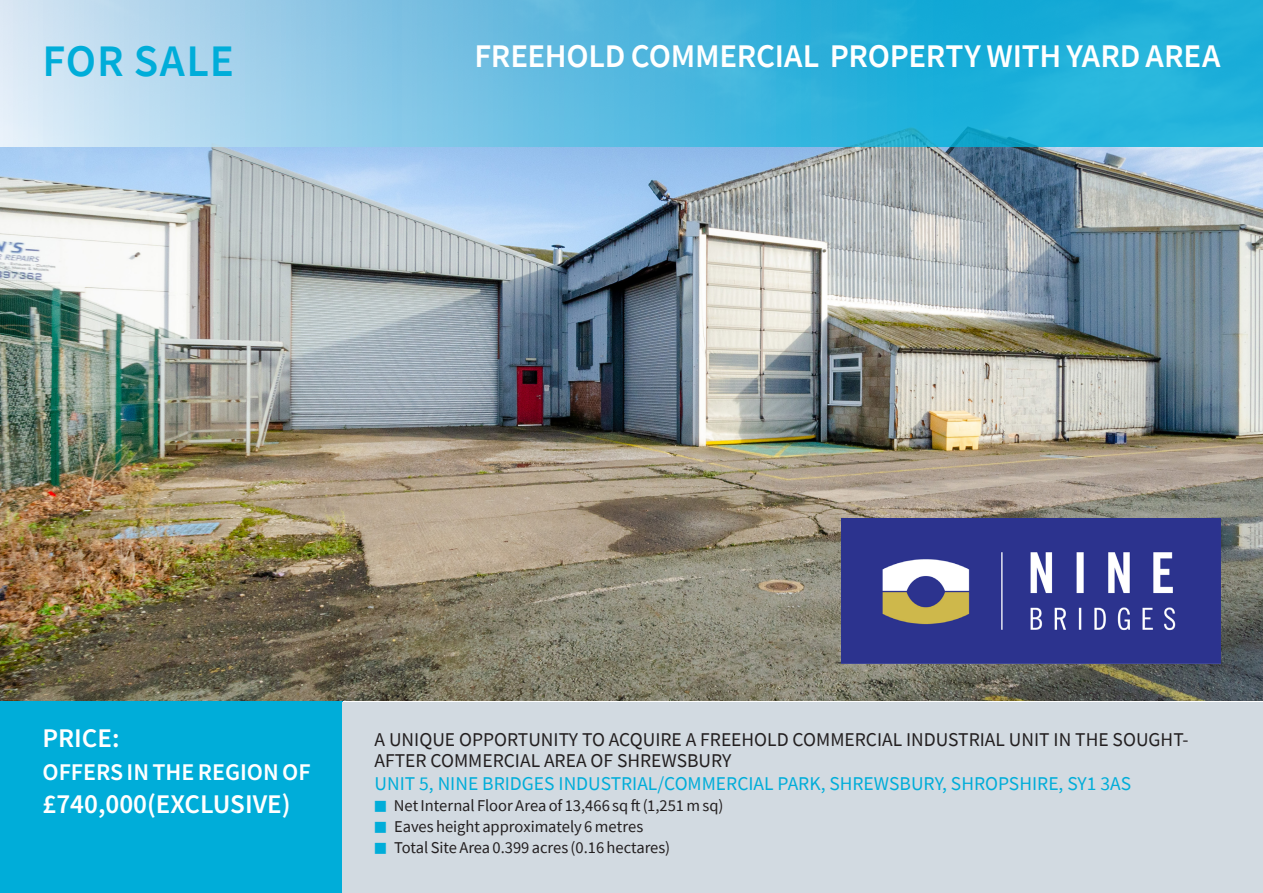
<style>
.page{position:relative;width:1263px;height:893px;background:#fff}
.page>*{position:absolute;margin:0;border:0;box-sizing:border-box;transform-origin:0 0}
.Halls_main_body_bull{font:600 45px "Source Sans Pro";letter-spacing:.02em;color:#00add9}
.Halls_main_body_bull-2{font:600 33px "Source Sans Pro";letter-spacing:-.005em;color:#fff}
.Halls_property_title{font:600 27px "Source Sans Pro";color:#fff}
.Halls_property_title-2{font:600 24px "Source Sans Pro";color:#fff}
.t1{font:19.5px/21px "Source Sans Pro";color:#231f20}
.t2{font:19.5px "Source Sans Pro";color:#00add9}
.Halls_property_title-3{font:16.5px "Source Sans Pro";color:#231f20}
.s1{font-size:13.5px;color:#00add9}
</style>
<div class="page">
<div style="left:0;top:702px;width:342px;height:191px;background:#00add9"></div>
<div style="left:342px;top:702px;width:921px;height:191px;background:#d2dae1"></div>
<img style="left:0;top:146px;width:1263px;height:555px">
<svg style="left:0;top:0;width:1263px;height:146px;background:#60bfe1"></svg>
<img style="left:842px;top:518px;width:378px;height:145px">
<p class="Halls_main_body_bull" style="left:43px;top:32px;width:193px">FOR SALE</p>
<p class="Halls_main_body_bull-2" style="left:475px;top:35px;width:747px">FREEHOLD COMMERCIAL PROPERTY WITH YARD AREA</p>
<p class="Halls_property_title" style="left:43px;top:720px;width:79px">PRICE:</p>
<p class="Halls_property_title-2" style="left:43px;top:756px;width:270px">OFFERS IN THE REGION OF</p>
<p class="Halls_property_title" style="left:43px;top:786px;width:250px">£740,000(EXCLUSIVE)</p>
<p class="t1" style="left:375px;top:729px;width:815px">A UNIQUE OPPORTUNITY TO ACQUIRE A FREEHOLD COMMERCIAL INDUSTRIAL UNIT IN THE SOUGHT-<br>AFTER COMMERCIAL AREA OF SHREWSBURY</p>
<p class="t2" style="left:375px;top:771px;width:758px">UNIT 5, NINE BRIDGES INDUSTRIAL/COMMERCIAL PARK, SHREWSBURY, SHROPSHIRE, SY1 3AS</p>
<p class="Halls_property_title-3" style="left:375px;top:794px;width:350px"><span class="s1">■</span> Net Internal Floor Area of 13,466 sq ft (1,251 m sq)</p>
<p class="Halls_property_title-3" style="left:375px;top:815px;width:270px"><span class="s1">■</span> Eaves height approximately 6 metres</p>
<p class="Halls_property_title-3" style="left:375px;top:836px;width:297px"><span class="s1">■</span> Total Site Area 0.399 acres (0.16 hectares)</p>
</div>
